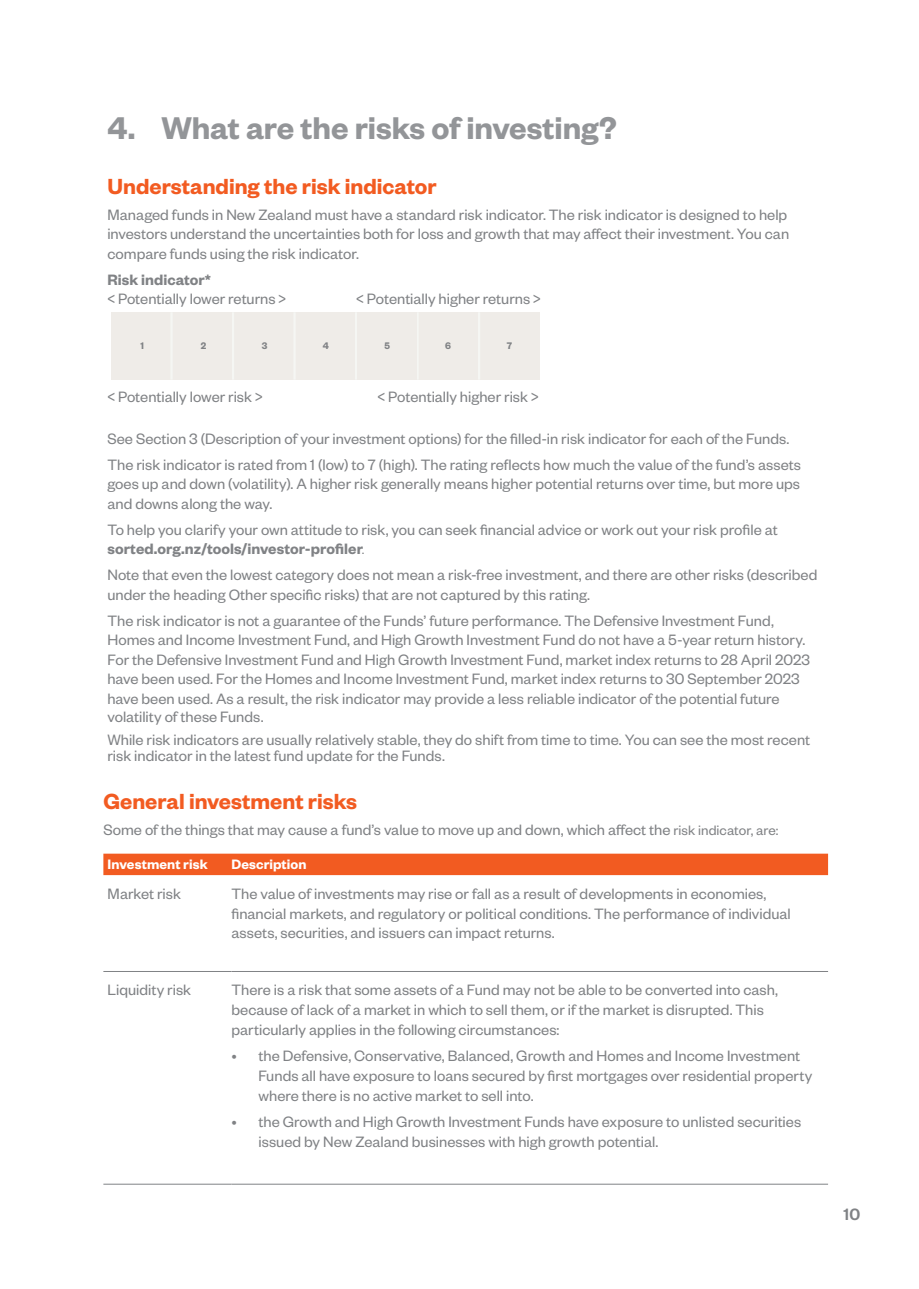
<style>
.page{position:relative;width:919px;height:1289px;background:#fff}
.page>*{position:absolute;margin:0;border:0;box-sizing:border-box;transform-origin:0 0}
.Main_Heading{font:600 34.5px "Founders Grotesk";letter-spacing:-.005em;color:#939598}
.Body_copy{font:600 24px "Founders Grotesk";color:#f25b21}
.Sub_heading{font:600 24px "Founders Grotesk";color:#f25b21}
.Body_copy-2{font:500 18px "Founders Grotesk";color:#808285}
.Body_copy-3{font:16.5px/19.5px "Founders Grotesk";color:#808285}
.Body_copy-4{font:600 15px "Founders Grotesk";letter-spacing:.005em;color:#fff}
.Body_copy-5{font:600 10.5px "Founders Grotesk";color:#808285}
.s1{font-weight:600}
.s2{font-weight:300}
.s3{font-size:15px}
</style>
<div class="page">
<div style="left:112px;top:312px;width:61px;height:67px;background:#efece8"></div>
<div style="left:173px;top:312px;width:61px;height:67px;background:#efece8"></div>
<div style="left:234px;top:312px;width:61px;height:67px;background:#efece8"></div>
<div style="left:295px;top:312px;width:61px;height:67px;background:#efece8"></div>
<div style="left:417px;top:312px;width:61px;height:67px;background:#efece8"></div>
<div style="left:478px;top:312px;width:62px;height:67px;background:#efece8"></div>
<hr style="left:232px;top:312px;width:2px;height:67px;background:#f5f6f3">
<hr style="left:170px;top:312px;width:3px;height:67px;background:#f5f6f3">
<hr style="left:293px;top:312px;width:2px;height:67px;background:#f5f6f3">
<hr style="left:355px;top:312px;width:2px;height:67px;background:#f5f6f3">
<hr style="left:416px;top:312px;width:2px;height:67px;background:#f5f6f3">
<hr style="left:478px;top:312px;width:2px;height:67px;background:#f5f6f3">
<div style="left:357px;top:312px;width:60px;height:67px;background:#efece8"></div>
<div style="left:103px;top:853px;width:725px;height:22px;background:#f25b21"></div>
<hr style="left:103px;top:971px;width:128px;height:1px;background:#808285">
<hr style="left:231px;top:971px;width:597px;height:1px;background:#808285">
<hr style="left:103px;top:1183px;width:128px;height:1px;background:#808285">
<hr style="left:231px;top:1183px;width:597px;height:1px;background:#808285">
<p class="Main_Heading" style="left:107px;top:106px;width:511px">4. What are the risks of investing?</p>
<p class="Body_copy" style="left:107px;top:171px;width:330px">Understanding the risk indicator</p>
<p class="Body_copy-3" style="left:107px;top:204px;width:683px;text-align:justify">Managed funds in New Zealand must have a standard risk indicator. The risk indicator is designed to help investors understand the uncertainties both for loss and growth that may affect their investment. You can compare funds using the risk indicator.</p>
<p class="Body_copy-3" style="left:107px;top:269px;width:180px"><span class="s1">Risk indicator*<br></span>&lt; Potentially lower returns &gt;</p>
<p class="Body_copy-3" style="left:356px;top:288px;width:186px">&lt; Potentially higher returns &gt;</p>
<p class="Body_copy-5" style="left:140px;top:339px;width:5px">1</p>
<p class="Body_copy-5" style="left:201px;top:339px;width:7px">2</p>
<p class="Body_copy-5" style="left:262px;top:339px;width:7px">3</p>
<p class="Body_copy-5" style="left:323px;top:339px;width:8px">4</p>
<p class="Body_copy-5" style="left:384px;top:339px;width:7px">5</p>
<p class="Body_copy-5" style="left:445px;top:339px;width:7px">6</p>
<p class="Body_copy-5" style="left:506px;top:339px;width:7px">7</p>
<p class="Body_copy-3" style="left:107px;top:386px;width:157px">&lt; Potentially lower risk &gt;</p>
<p class="Body_copy-3" style="left:377px;top:386px;width:162px">&lt; Potentially higher risk &gt;</p>
<p class="Body_copy-3" style="left:107px;top:428px;width:683px">See Section 3 (Description of your investment options) for the filled-in risk indicator for each of the Funds.</p>
<p class="Body_copy-3" style="left:107px;top:454px;width:695px;text-align:justify">The risk indicator is rated from 1 (low) to 7 (high). The rating reflects how much the value of the fund’s assets goes up and down (volatility). A higher risk generally means higher potential returns over time, but more ups and downs along the way.</p>
<p class="Body_copy-3" style="left:107px;top:519px;width:671px">To help you clarify your own attitude to risk, you can seek financial advice or work out your risk profile at <span class="s1">sorted.org.nz/tools/investor-profiler</span><span class="s2">.</span></p>
<p class="Body_copy-3" style="left:107px;top:564px;width:711px">Note that even the lowest category does not mean a risk-free investment, and there are other risks (described under the heading Other specific risks) that are not captured by this rating.</p>
<p class="Body_copy-3" style="left:107px;top:609px;width:704px">The risk indicator is not a guarantee of the Funds’ future performance. The Defensive Investment Fund, Homes and Income Investment Fund, and High Growth Investment Fund do not have a 5-year return history.<br>For the Defensive Investment Fund and High Growth Investment Fund, market index returns to 28 April 2023 have been used. For the Homes and Income Investment Fund, market index returns to 30 September 2023 have been used. As a result, the risk indicator may provide a less reliable indicator of the potential future</p>
<p class="Body_copy-3" style="left:107px;top:705px;width:158px">volatility of these Funds.</p>
<p class="Body_copy-3" style="left:107px;top:730px;width:704px;line-height:16.5px">While risk indicators are usually relatively stable, they do shift from time to time. You can see the most recent risk indicator in the latest fund update for the Funds.</p>
<p class="Sub_heading" style="left:103px;top:785px;width:255px">General investment risks</p>
<p class="Body_copy-3" style="left:103px;top:818px;width:676px">Some of the things that may cause a fund’s value to move up and down, which affect the <span class="s3">risk indicator, are:</span></p>
<p class="Body_copy-4" style="left:108px;top:854px;width:101px">Investment risk</p>
<p class="Body_copy-4" style="left:231px;top:854px;width:77px">Description</p>
<p class="Body_copy-3" style="left:108px;top:883px;width:75px">Market risk</p>
<p class="Body_copy-3" style="left:231px;top:882px;width:561px">The value of investments may rise or fall as a result of developments in economies, financial markets, and regulatory or political conditions. The performance of individual assets, securities, and issuers can impact returns.</p>
<p class="Body_copy-3" style="left:108px;top:979px;width:85px">Liquidity risk</p>
<p class="Body_copy-3" style="left:231px;top:979px;width:548px">There is a risk that some assets of a Fund may not be able to be converted into cash, because of lack of a market in which to sell them, or if the market is disrupted. This particularly applies in the following circumstances:</p>
<p class="Body_copy-3" style="left:258px;top:1045px;width:555px;text-indent:-27px">• the Defensive, Conservative, Balanced, Growth and Homes and Income Investment<br>Funds all have exposure to loans secured by first mortgages over residential property where there is no active market to sell into.</p>
<p class="Body_copy-3" style="left:258px;top:1110px;width:544px;text-indent:-27px">• the Growth and High Growth Investment Funds have exposure to unlisted securities issued by New Zealand businesses with high growth potential.</p>
<p class="Body_copy-2" style="left:843px;top:1203px;width:18px">10</p>
</div>
